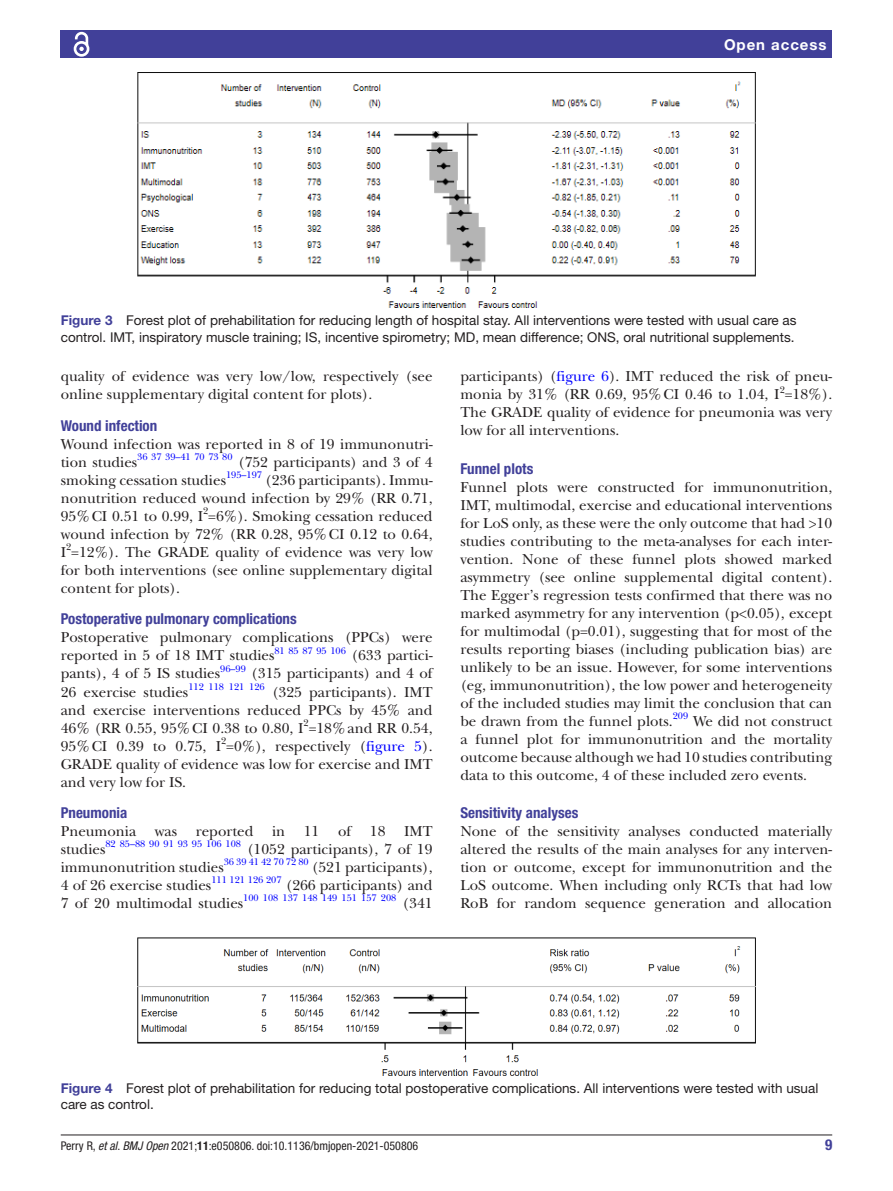
<style>
.page{position:relative;width:893px;height:1191px;background:#fff}
.page>*{position:absolute;margin:0;border:0;box-sizing:border-box;transform-origin:0 0}
.t1{font:15px/18px "New Baskerville";color:#231f20}
.t2{font:700 condensed 15px "Helvetica Neue LT Std";color:#414099}
.t3{font:700 15px "Helvetica Neue LT Std";letter-spacing:.065em;color:#fff}
.t4{font:13.5px/16.2px "Helvetica Neue LT Std";color:#231f20}
.t5{font:condensed 12px "Helvetica Neue LT Std";color:#231f20}
.t6{font:9.9px "New Baskerville";color:#00f}
.t7{font:9.9px "New Baskerville";color:#231f20}
.s1{font-weight:700;color:#414099}
.s2{color:#00f}
.s3{font-size:15px;color:#231f20}
.s4{font-style:italic}
.s5{font-weight:700}
</style>
<div class="page">
<hr style="left:61px;top:1134px;width:771px;height:1px;background:#231f20">
<div style="left:61px;top:31px;width:771px;height:27px;background:#414099"></div>
<svg style="left:73px;top:31px;width:17px;height:26px"></svg>
<img style="left:138px;top:73px;width:617px;height:234px">
<img style="left:138px;top:937px;width:617px;height:138px">
<p class="t3" style="left:724px;top:35px;width:104px">Open access</p>
<p class="t4" style="left:61px;top:312px;width:737px"><span class="s1">Figure 3</span> Forest plot of prehabilitation for reducing length of hospital stay. All interventions were tested with usual care as control. IMT, inspiratory muscle training; IS, incentive spirometry; MD, mean difference; ONS, oral nutritional supplements.</p>
<p class="t1" style="left:61px;top:367px;width:373px">quality of evidence was very low/low, respectively (see online supplementary digital content for plots).</p>
<p class="t2" style="left:61px;top:416px;width:98px">Wound infection</p>
<p class="t1" style="left:61px;top:435px;width:373px">Wound infection was reported in 8 of 19 immunonutri&shy;tion studies</p>
<p class="t6" style="left:137px;top:451px;width:97px">36 37 39–41 70 73 80</p>
<p class="t1" style="left:238px;top:453px;width:196px">(752 participants) and 3 of 4</p>
<p class="t1" style="left:61px;top:471px;width:167px">smoking cessation studies</p>
<p class="t6" style="left:226px;top:469px;width:38px">195–197</p>
<p class="t1" style="left:61px;top:471px;width:373px;text-align:justify;text-indent:204px">(236 participants). Immu&shy;nonutrition reduced wound infection by 29% (RR 0.71, 95%CI 0.51 to 0.99, I =6%). Smoking cessation reduced</p>
<p class="t7" style="left:203px;top:505px;width:7px">2</p>
<p class="t1" style="left:61px;top:525px;width:373px">wound infection by 72% (RR 0.28, 95%CI 0.12 to 0.64,<br>I =12%). The GRADE quality of evidence was very low</p>
<p class="t7" style="left:66px;top:541px;width:7px">2</p>
<p class="t1" style="left:61px;top:561px;width:373px">for both interventions (see online supplementary digital content for plots).</p>
<p class="t2" style="left:61px;top:610px;width:238px">Postoperative pulmonary complications</p>
<p class="t1" style="left:61px;top:628px;width:373px">Postoperative pulmonary complications (PPCs) were reported in 5 of 18 IMT studies</p>
<p class="t6" style="left:274px;top:645px;width:73px">81 85 87 95 106</p>
<p class="t1" style="left:351px;top:646px;width:83px">(633 partici-</p>
<p class="t1" style="left:61px;top:664px;width:161px">pants), 4 of 5 IS studies</p>
<p class="t6" style="left:220px;top:663px;width:27px">96–99</p>
<p class="t1" style="left:251px;top:664px;width:183px">(315 participants) and 4 of</p>
<p class="t1" style="left:61px;top:682px;width:129px">26 exercise studies</p>
<p class="t6" style="left:188px;top:681px;width:78px">112 118 121 126</p>
<p class="t1" style="left:61px;top:682px;width:373px;text-align:justify;text-indent:211px">(325 participants). IMT and exercise interventions reduced PPCs by 45% and 46% (RR 0.55, 95%CI 0.38 to 0.80, I =18%and RR 0.54,</p>
<p class="t7" style="left:303px;top:717px;width:7px">2</p>
<p class="t1" style="left:61px;top:736px;width:373px">95%CI 0.39 to 0.75, I =0%), respectively (<span class="s2">figure 5</span>).</p>
<p class="t7" style="left:221px;top:735px;width:7px">2</p>
<p class="t1" style="left:61px;top:754px;width:373px">GRADE quality of evidence was low for exercise and IMT and very low for IS.</p>
<p class="t2" style="left:61px;top:803px;width:68px">Pneumonia</p>
<p class="t1" style="left:61px;top:822px;width:373px">Pneumonia was reported in 11 of 18 IMT</p>
<p class="t6" style="left:61px;top:838px;width:182px"><span class="s3">studies</span>82 85–88 90 91 93 95 106 108</p>
<p class="t1" style="left:247px;top:840px;width:187px">(1052 participants), 7 of 19</p>
<p class="t1" style="left:61px;top:858px;width:165px">immunonutrition studies</p>
<p class="t6" style="left:224px;top:856px;width:86px">36 39 41 42 70 72 80</p>
<p class="t1" style="left:312px;top:858px;width:122px">(521 participants),</p>
<p class="t1" style="left:61px;top:876px;width:152px">4 of 26 exercise studies</p>
<p class="t6" style="left:211px;top:874px;width:72px">111 121 126 207</p>
<p class="t1" style="left:286px;top:876px;width:148px">(266 participants) and</p>
<p class="t1" style="left:61px;top:894px;width:184px">7 of 20 multimodal studies</p>
<p class="t6" style="left:243px;top:892px;width:155px">100 108 137 148 149 151 157 208</p>
<p class="t1" style="left:403px;top:894px;width:31px">(341</p>
<p class="t1" style="left:460px;top:367px;width:373px">participants) (<span class="s2">figure 6</span>). IMT reduced the risk of pneu&shy;monia by 31% (RR 0.69, 95%CI 0.46 to 1.04, I =18%).</p>
<p class="t7" style="left:780px;top:384px;width:7px">2</p>
<p class="t1" style="left:460px;top:403px;width:373px">The GRADE quality of evidence for pneumonia was very low for all interventions.</p>
<p class="t2" style="left:460px;top:459px;width:74px">Funnel plots</p>
<p class="t1" style="left:460px;top:478px;width:373px;text-align:justify">Funnel plots were constructed for immunonutrition, IMT, multimodal, exercise and educational interventions for LoS only, as these were the only outcome that had &gt;10 studies contributing to the meta-analyses for each inter&shy;vention. None of these funnel plots showed marked asymmetry (see online supplemental digital content).<br>The Egger’s regression tests confirmed that there was no marked asymmetry for any intervention (p&lt;0.05), except for multimodal (p=0.01), suggesting that for most of the results reporting biases (including publication bias) are unlikely to be an issue. However, for some interventions (eg, immunonutrition), the low power and heterogeneity of the included studies may limit the conclusion that can be drawn from the funnel plots.</p>
<p class="t6" style="left:673px;top:710px;width:17px">209</p>
<p class="t1" style="left:460px;top:712px;width:373px;text-align:justify;text-indent:233px">We did not construct a funnel plot for immunonutrition and the mortality outcome because although we had 10 studies contributing data to this outcome, 4 of these included zero events.</p>
<p class="t2" style="left:460px;top:803px;width:119px">Sensitivity analyses</p>
<p class="t1" style="left:460px;top:822px;width:373px;text-align:justify">None of the sensitivity analyses conducted materially altered the results of the main analyses for any interven&shy;tion or outcome, except for immunonutrition and the LoS outcome. When including only RCTs that had low RoB for random sequence generation and allocation</p>
<p class="t4" style="left:61px;top:1080px;width:759px"><span class="s1">Figure 4</span> Forest plot of prehabilitation for reducing total postoperative complications. All interventions were tested with usual care as control.</p>
<p class="t5" style="left:61px;top:1138px;width:359px">Perry R, <span class="s4">et al</span>. <span class="s4">BMJ Open</span> 2021;<span class="s5">11</span>:e050806. doi:10.1136/bmjopen-2021-050806</p>
<p class="t2" style="left:825px;top:1135px;width:9px">9</p>
</div>
